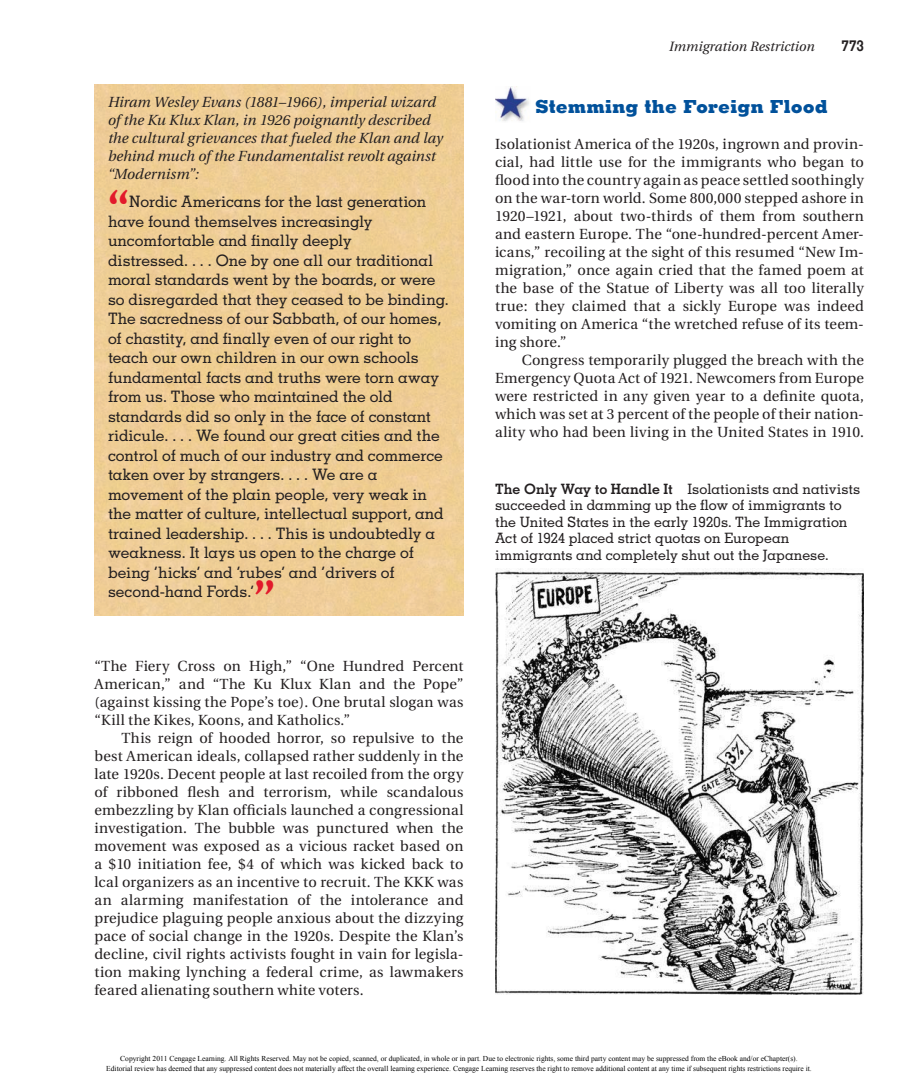
<style>
.page{position:relative;width:918px;height:1080px;background:#fff}
.page>*{position:absolute;margin:0;border:0;box-sizing:border-box;transform-origin:0 0}
.t1{font:700 45px "Utopia";color:#e2192b}
.t2{font:800 18px "Memphis LT Std";letter-spacing:.005em;color:#01519b}
.t3{font:500 15.75px/19.5px "Memphis LT Std";letter-spacing:-.01em;color:#231f20}
.t4{font:700 15px "Memphis LT Std";color:#231f20}
.t5{font:14.7px/18px "Utopia";letter-spacing:.01em;color:#231f20;text-align:justify}
.t6{font:italic 14.7px/18px "Utopia";letter-spacing:.005em;color:#231f20}
.t7{font:500 14.25px/16.5px "Memphis LT Std";letter-spacing:-.005em;color:#231f20}
.t8{font:italic 13.5px "Utopia";color:#231f20}
.t9{font:7.5px/9.8px "Times New Roman";color:#000;text-align:center}
.s1{font-weight:700}
</style>
<div class="page">
<img style="left:495px;top:87px;width:34px;height:34px">
<img style="left:495px;top:569px;width:369px;height:426px">
<p class="t6" style="left:108px;top:94px;width:337px">Hiram Wesley Evans (1881–1966), im pe rial wizard of the Ku Klux Klan, in 1926 poignantly described the cultural grievances that fueled the Klan and lay behind much of the Fundamentalist revolt against “Modernism”:</p>
<h1 class="t1" style="left:108px;top:189px;width:23px">“</h1>
<p class="t3" style="left:108px;top:193px;width:342px;text-indent:21px">Nordic Americans for the last generation have found themselves increasingly uncomfortable and finally deeply<br>distressed. . . . One by one all our traditional moral standards went by the boards, or were so disregarded that they ceased to be binding.<br>The sacredness of our Sabbath, of our homes, of chastity, and finally even of our right to teach our own children in our own schools fundamental facts and truths were torn away from us. Those who maintained the old standards did so only in the face of constant ridicule. . . . We found our great cities and the control of much of our industry and commerce taken over by strangers. . . . We are a movement of the plain people, very weak in the matter of culture, intellectual support, and trained leadership. . . . This is undoubtedly a weakness. It lays us open to the charge of being ‘hicks’ and ‘rubes’ and ‘ drivers of second-hand Fords.’</p>
<h1 class="t1" style="left:254px;top:579px;width:23px">”</h1>
<p class="t5" style="left:94px;top:658px;width:371px">“The Fiery Cross on High,” “One Hundred Percent American,” and “The Ku Klux Klan and the Pope” (against kissing the Pope’s toe). One brutal slogan was “Kill the Kikes, Koons, and Katholics.”</p>
<p class="t5" style="left:94px;top:730px;width:371px;text-indent:27px">This reign of hooded horror, so repulsive to the best American ideals, collapsed rather suddenly in the late 1920s. Decent people at last recoiled from the orgy of ribboned flesh and terrorism, while scandalous embezzling by Klan officials launched a congressional investigation. The bubble was punctured when the movement was exposed as a vicious racket based on a $10 initiation fee, $4 of which was kicked back to lcal organizers as an incentive to recruit. The KKK was an alarming manifestation of the intolerance and prejudice plaguing people anxious about the dizzying pace of social change in the 1920s. Despite the Klan’s decline, civil rights activists fought in vain for legisla&shy;tion making lynching a federal crime, as lawmakers feared alienating southern white voters.</p>
<p class="t8" style="left:669px;top:41px;width:147px">Immigration Restriction</p>
<p class="t4" style="left:842px;top:40px;width:24px">773</p>
<p class="t2" style="left:536px;top:100px;width:294px">Stemming the Foreign Flood</p>
<p class="t5" style="left:495px;top:136px;width:371px">Isolationist America of the 1920s, ingrown and provin&shy;cial, had little use for the immigrants who began to flood into the country again as peace settled soothingly on the war-torn world. Some 800,000 stepped ashore in 1920–1921, about two-thirds of them from southern and eastern Europe. The “one-hundred-percent Amer&shy;icans,” recoiling at the sight of this resumed “New Im&shy;migration,” once again cried that the famed poem at the base of the Statue of Liberty was all too literally true: they claimed that a sickly Europe was indeed vomiting on America “the wretched refuse of its teem&shy;ing shore.”</p>
<p class="t5" style="left:495px;top:352px;width:371px;text-indent:27px">Congress temporarily plugged the breach with the Emergency Quota Act of 1921. Newcomers from Europe were restricted in any given year to a definite quota, which was set at 3 percent of the people of their nation&shy;ality who had been living in the United States in 1910.</p>
<p class="t7" style="left:495px;top:481px;width:367px"><span class="s1">The Only Way to Handle It</span> Isolationists and nativists succeeded in damming up the flow of immigrants to the United States in the early 1920s. The Immigration Act of 1924 placed strict quotas on European immigrants and completely shut out the Japa nese.</p>
<p class="t9" style="left:106px;top:1054px;width:707px">Copyright 2011 Cengage Learning. All Rights Reserved. May not be copied, scanned, or duplicated, in whole or in part. Due to electronic rights, some third party content may be suppressed from the eBook and/or eChapter(s).<br>Editorial review has deemed that any suppressed content does not materially affect the overall learning experience. Cengage Learning reserves the right to remove additional content at any time if subsequent rights restrictions require it.</p>
</div>
